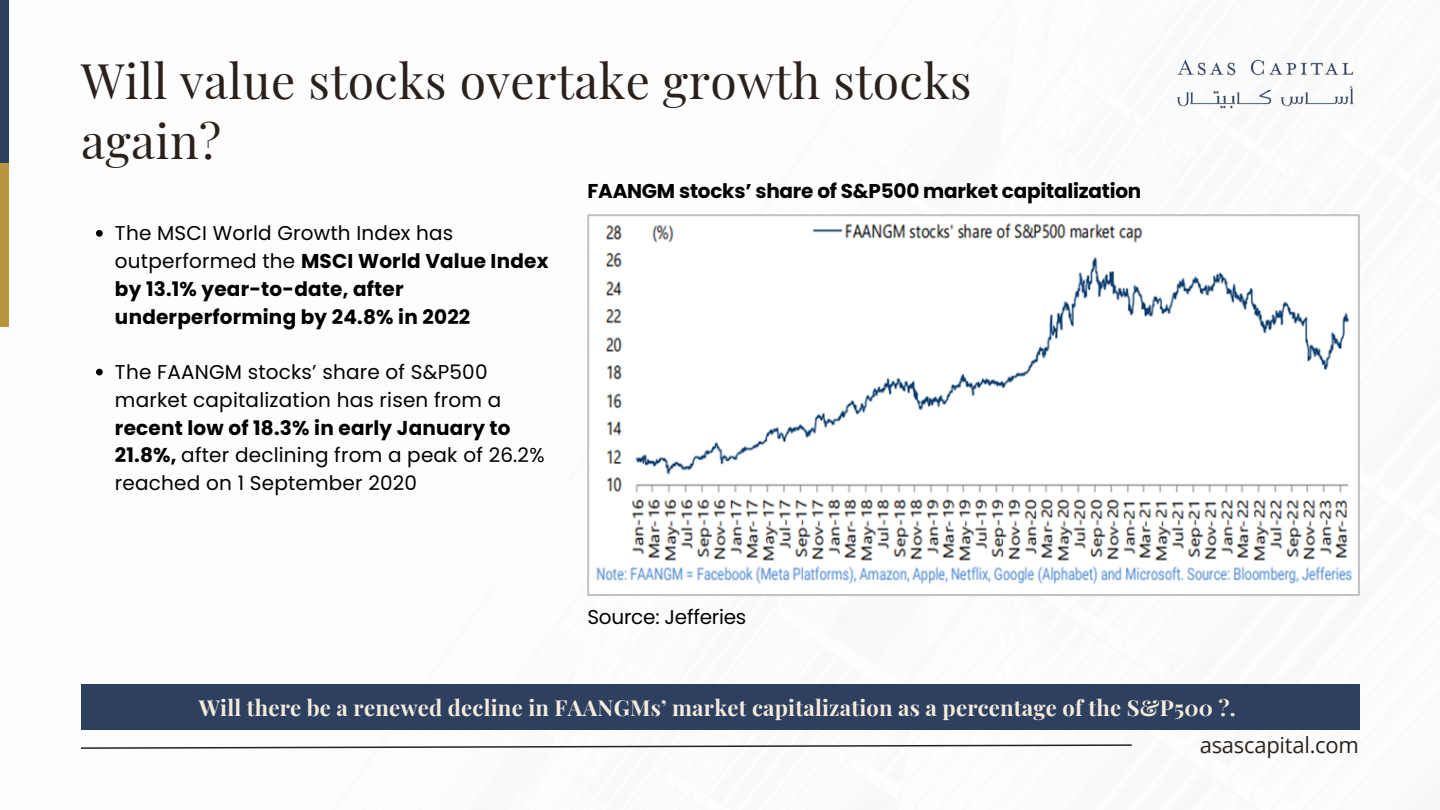
<style>
.page{position:relative;width:1440px;height:810px;background:#fff}
.page>*{position:absolute;margin:0;border:0;box-sizing:border-box;transform-origin:0 0}
.t1{font:48px/59.2px "Playfair Display";letter-spacing:.01em;color:#2a211d}
.t2{font:700 22px "Playfair Display";letter-spacing:.01em;color:#f5ebdb}
.t3{font:22px "Open Sans";letter-spacing:-.01em;color:#2a211d}
.t4{font:20px/27.8px "Poppins";letter-spacing:.01em;color:#000}
.t5{font:700 20px/27.8px "Poppins";letter-spacing:.01em;color:#000}
.t6{font:700 20px "Poppins";letter-spacing:-.01em;color:#000}
.t7{font:20px "Poppins";letter-spacing:-.01em;color:#000}
.s1{font-weight:400}
.s2{font-weight:700}
</style>
<div class="page">
<img style="left:8px;top:0;width:1352px;height:730px">
<img style="left:1171px;top:52px;width:188px;height:58px">
<div style="left:81px;top:685px;width:1278px;height:44px;background:#2d4060"></div>
<svg style="left:81px;top:744px;width:1051px;height:5px"></svg>
<div style="left:0;top:0;width:8px;height:163px;background:#2d4060"></div>
<div style="left:0;top:163px;width:8px;height:164px;background:#b9953d"></div>
<img style="left:588px;top:215px;width:771px;height:380px">
<svg style="left:96px;top:230px;width:7px;height:7px"></svg>
<svg style="left:96px;top:369px;width:7px;height:6px"></svg>
<h1 class="t1" style="left:81px;top:50px;width:892px">Will value stocks overtake growth stocks again?</h1>
<p class="t5" style="left:115px;top:220px;width:435px"><span class="s1">The MSCI World Growth Index has outperformed the</span> MSCI World Value Index by 13.1% year-to-date, after underperforming by 24.8% in 2022</p>
<p class="t4" style="left:115px;top:358px;width:388px">The FAANGM stocks’ share of S&amp;P500 market capitalization has risen from a</p>
<p class="t4" style="left:115px;top:414px;width:431px"><span class="s2">recent low of 18.3% in early January to<br>21.8%,</span> after declining from a peak of 26.2% reached on 1 September 2020</p>
<p class="t6" style="left:587px;top:177px;width:555px">FAANGM stocks’ share of S&amp;P500 market capitalization</p>
<p class="t7" style="left:587px;top:603px;width:160px">Source: Jefferies</p>
<p class="t2" style="left:199px;top:692px;width:1039px">Will there be a renewed decline in FAANGMs’ market capitalization as a percentage of the S&amp;P500 ?.</p>
<p class="t3" style="left:1200px;top:730px;width:161px">asascapital.com</p>
</div>
